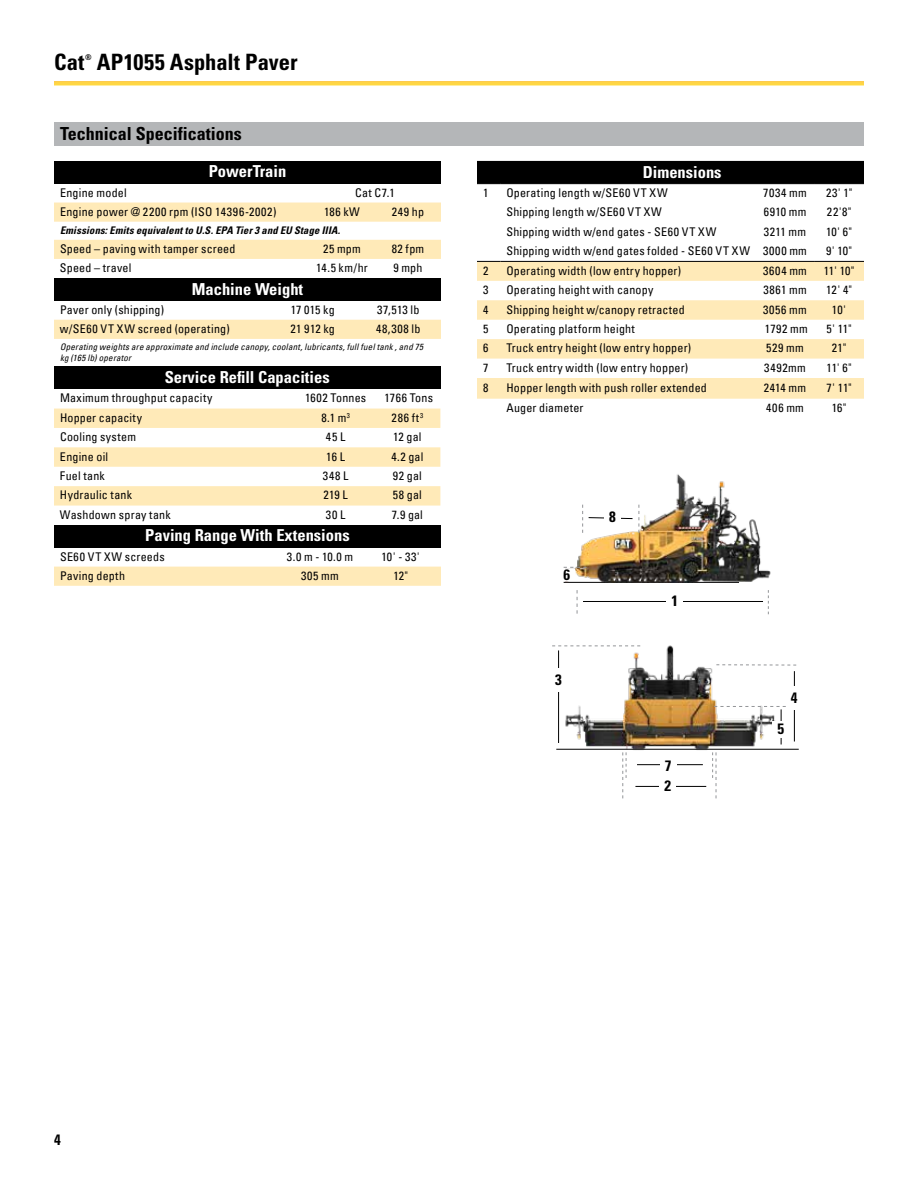
<style>
.page{position:relative;width:918px;height:1188px;background:#fff}
.page>*{position:absolute;margin:0;border:0;box-sizing:border-box;transform-origin:0 0}
.t1{font:700 condensed 22.5px "Univers LT Std";color:#000}
.t2{font:700 condensed 18px "Univers LT Std";color:#000}
.t3{font:700 condensed 16.5px "Univers LT Std";color:#fff}
.t4{font:700 condensed 15px "Univers LT Std";color:#000}
.t5{font:700 condensed 15px "Univers LT Std";color:#000}
.t6{font:condensed 12px "Univers LT";letter-spacing:.02em;color:#000}
.t7{font:italic 700 condensed 10.5px "Univers LT Std";letter-spacing:.02em;color:#000}
.t8{font:italic condensed 9px/10.8px "Univers LT";letter-spacing:.025em;color:#000}
.t9{font:700 condensed 7.8px "Univers LT Std";color:#000}
</style>
<div class="page">
<div style="left:54px;top:161px;width:387px;height:22px;background:#000"></div>
<svg style="left:54px;top:203px;width:387px;height:56px"></svg>
<div style="left:54px;top:278px;width:387px;height:23px;background:#000"></div>
<div style="left:54px;top:320px;width:387px;height:19px;background:#ffeab8"></div>
<div style="left:54px;top:367px;width:386px;height:22px;background:#000"></div>
<svg style="left:54px;top:409px;width:386px;height:97px"></svg>
<div style="left:54px;top:525px;width:387px;height:22px;background:#000"></div>
<div style="left:54px;top:567px;width:387px;height:19px;background:#ffeab8"></div>
<svg style="left:477px;top:262px;width:387px;height:137px;fill:#ffeab8"></svg>
<div style="left:477px;top:161px;width:387px;height:23px;background:#000"></div>
<hr style="left:500px;top:183px;width:256px;height:1px;background:#000">
<hr style="left:756px;top:183px;width:58px;height:1px;background:#000">
<hr style="left:814px;top:183px;width:50px;height:1px;background:#000">
<svg style="left:477px;top:261px;width:23px;height:1px"></svg>
<hr style="left:500px;top:261px;width:256px;height:1px;background:#000">
<hr style="left:756px;top:261px;width:58px;height:1px;background:#000">
<hr style="left:814px;top:261px;width:50px;height:1px;background:#000">
<div style="left:54px;top:122px;width:810px;height:24px;background:#b4b6b8"></div>
<img style="left:562px;top:645px;width:222px;height:104px">
<hr style="left:556px;top:749px;width:243px;height:1px;background:#000">
<hr style="left:583px;top:601px;width:180px;height:1px;background:#000">
<div style="left:666px;top:595px;width:17px;height:17px;background:#fff"></div>
<hr style="left:564px;top:582px;width:175px;height:1px;background:#000">
<img style="left:565px;top:474px;width:206px;height:108px">
<hr style="left:635px;top:786px;width:71px;height:1px;background:#000">
<div style="left:660px;top:780px;width:16px;height:16px;background:#fff"></div>
<hr style="left:637px;top:764px;width:66px;height:1px;background:#000">
<div style="left:660px;top:760px;width:17px;height:16px;background:#fff"></div>
<div style="left:559px;top:569px;width:16px;height:12px;background:#fff"></div>
<svg style="left:552px;top:646px;width:88px;height:1px"></svg>
<svg style="left:716px;top:664px;width:80px;height:1px"></svg>
<hr style="left:558px;top:650px;width:1px;height:93px;background:#000">
<div style="left:550px;top:668px;width:17px;height:24px;background:#fff"></div>
<svg style="left:714px;top:706px;width:72px;height:1px"></svg>
<hr style="left:794px;top:671px;width:1px;height:71px;background:#000">
<div style="left:786px;top:686px;width:16px;height:23px;background:#fff"></div>
<svg style="left:622px;top:752px;width:5px;height:46px"></svg>
<svg style="left:712px;top:752px;width:5px;height:46px"></svg>
<hr style="left:781px;top:709px;width:1px;height:36px;background:#000">
<svg style="left:582px;top:505px;width:51px;height:28px"></svg>
<svg style="left:639px;top:505px;width:1px;height:28px"></svg>
<svg style="left:577px;top:590px;width:1px;height:24px"></svg>
<svg style="left:768px;top:590px;width:1px;height:24px"></svg>
<svg style="left:564px;top:567px;width:23px;height:1px"></svg>
<div style="left:772px;top:722px;width:17px;height:16px;background:#fff"></div>
<h1 class="t1" style="left:54px;top:48px;width:32px">Cat</h1>
<p class="t9" style="left:85px;top:52px;width:8px">®</p>
<h1 class="t1" style="left:97px;top:48px;width:202px">AP1055 Asphalt Paver</h1>
<h2 class="t2" style="left:60px;top:122px;width:183px">Technical Specifications</h2>
<h3 class="t3" style="left:209px;top:161px;width:79px">PowerTrain</h3>
<p class="t6" style="left:60px;top:185px;width:68px">Engine model</p>
<p class="t6" style="left:355px;top:185px;width:41px">Cat C7.1</p>
<p class="t6" style="left:60px;top:204px;width:218px">Engine power @ 2200 rpm (ISO 14396-2002)</p>
<p class="t6" style="left:324px;top:204px;width:37px">186 kW</p>
<p class="t6" style="left:392px;top:204px;width:34px">249 hp</p>
<p class="t7" style="left:60px;top:224px;width:282px">Emissions: Emits equivalent to U.S. EPA Tier 3 and EU Stage IIIA.</p>
<p class="t6" style="left:60px;top:241px;width:177px">Speed – paving with tamper screed</p>
<p class="t6" style="left:323px;top:241px;width:39px">25 mpm</p>
<p class="t6" style="left:392px;top:241px;width:34px">82 fpm</p>
<p class="t6" style="left:60px;top:260px;width:73px">Speed – travel</p>
<p class="t6" style="left:316px;top:260px;width:53px">14.5 km/hr</p>
<p class="t6" style="left:393px;top:260px;width:31px">9 mph</p>
<h3 class="t3" style="left:192px;top:279px;width:113px">Machine Weight</h3>
<p class="t6" style="left:60px;top:302px;width:106px">Paver only (shipping)</p>
<p class="t6" style="left:291px;top:302px;width:45px">17 015 kg</p>
<p class="t6" style="left:377px;top:302px;width:44px">37,513 lb</p>
<p class="t6" style="left:60px;top:321px;width:171px">w/SE60 VT XW screed (operating)</p>
<p class="t6" style="left:291px;top:321px;width:46px">21 912 kg</p>
<p class="t6" style="left:376px;top:321px;width:46px">48,308 lb</p>
<p class="t8" style="left:60px;top:341px;width:365px">Operating weights are approximate and include canopy, coolant, lubricants, full fuel tank , and 75 kg (165 lb) operator</p>
<h3 class="t3" style="left:165px;top:367px;width:167px">Service Refill Capacities</h3>
<p class="t6" style="left:60px;top:391px;width:154px">Maximum throughput capacity</p>
<p class="t6" style="left:305px;top:391px;width:63px">1602 Tonnes</p>
<p class="t6" style="left:384px;top:391px;width:50px">1766 Tons</p>
<p class="t6" style="left:60px;top:410px;width:84px">Hopper capacity</p>
<p class="t6" style="left:321px;top:410px;width:30px">8.1 m<sup>3</sup></p>
<p class="t6" style="left:392px;top:410px;width:33px">286 ft<sup>3</sup></p>
<p class="t6" style="left:60px;top:429px;width:78px">Cooling system</p>
<p class="t6" style="left:326px;top:429px;width:21px">45 L</p>
<p class="t6" style="left:393px;top:429px;width:30px">12 gal</p>
<p class="t6" style="left:60px;top:449px;width:50px">Engine oil</p>
<p class="t6" style="left:326px;top:449px;width:20px">16 L</p>
<p class="t6" style="left:391px;top:449px;width:34px">4.2 gal</p>
<p class="t6" style="left:60px;top:468px;width:46px">Fuel tank</p>
<p class="t6" style="left:323px;top:468px;width:27px">348 L</p>
<p class="t6" style="left:393px;top:468px;width:30px">92 gal</p>
<p class="t6" style="left:60px;top:488px;width:74px">Hydraulic tank</p>
<p class="t6" style="left:323px;top:488px;width:26px">219 L</p>
<p class="t6" style="left:393px;top:488px;width:30px">58 gal</p>
<p class="t6" style="left:60px;top:507px;width:112px">Washdown spray tank</p>
<p class="t6" style="left:326px;top:507px;width:21px">30 L</p>
<p class="t6" style="left:392px;top:507px;width:33px">7.9 gal</p>
<h3 class="t3" style="left:145px;top:525px;width:206px">Paving Range With Extensions</h3>
<p class="t6" style="left:60px;top:549px;width:106px">SE60 VT XW screeds</p>
<p class="t6" style="left:287px;top:549px;width:68px">3.0 m - 10.0 m</p>
<p class="t6" style="left:382px;top:549px;width:40px">10' - 33'</p>
<p class="t6" style="left:60px;top:568px;width:67px">Paving depth</p>
<p class="t6" style="left:301px;top:568px;width:39px">305 mm</p>
<p class="t6" style="left:393px;top:568px;width:16px">12"</p>
<h3 class="t3" style="left:643px;top:162px;width:80px">Dimensions</h3>
<p class="t6" style="left:483px;top:185px;width:7px">1</p>
<p class="t6" style="left:506px;top:185px;width:163px">Operating length w/SE60 VT XW</p>
<p class="t6" style="left:763px;top:185px;width:45px">7034 mm</p>
<p class="t6" style="left:826px;top:185px;width:27px">23' 1"</p>
<p class="t6" style="left:506px;top:205px;width:157px">Shipping length w/SE60 VT XW</p>
<p class="t6" style="left:764px;top:205px;width:44px">6910 mm</p>
<p class="t6" style="left:827px;top:205px;width:26px">22'8"</p>
<p class="t6" style="left:506px;top:224px;width:211px">Shipping width w/end gates - SE60 VT XW</p>
<p class="t6" style="left:764px;top:224px;width:44px">3211 mm</p>
<p class="t6" style="left:826px;top:224px;width:27px">10' 6"</p>
<p class="t6" style="left:506px;top:243px;width:302px">Shipping width w/end gates folded - SE60 VT XW 3000 mm</p>
<p class="t6" style="left:826px;top:243px;width:27px">9' 10"</p>
<p class="t6" style="left:483px;top:263px;width:7px">2</p>
<p class="t6" style="left:506px;top:263px;width:176px">Operating width (low entry hopper)</p>
<p class="t6" style="left:763px;top:263px;width:45px">3604 mm</p>
<p class="t6" style="left:824px;top:263px;width:32px">11' 10"</p>
<p class="t6" style="left:483px;top:282px;width:7px">3</p>
<p class="t6" style="left:506px;top:282px;width:148px">Operating height with canopy</p>
<p class="t6" style="left:763px;top:282px;width:45px">3861 mm</p>
<p class="t6" style="left:826px;top:282px;width:27px">12' 4"</p>
<p class="t6" style="left:483px;top:302px;width:7px">4</p>
<p class="t6" style="left:506px;top:302px;width:180px">Shipping height w/canopy retracted</p>
<p class="t6" style="left:763px;top:302px;width:45px">3056 mm</p>
<p class="t6" style="left:832px;top:302px;width:16px">10'</p>
<p class="t6" style="left:483px;top:321px;width:7px">5</p>
<p class="t6" style="left:506px;top:321px;width:130px">Operating platform height</p>
<p class="t6" style="left:765px;top:321px;width:44px">1792 mm</p>
<p class="t6" style="left:827px;top:321px;width:26px">5' 11"</p>
<p class="t6" style="left:483px;top:341px;width:7px">6</p>
<p class="t6" style="left:506px;top:341px;width:186px">Truck entry height (low entry hopper)</p>
<p class="t6" style="left:766px;top:341px;width:39px">529 mm</p>
<p class="t6" style="left:832px;top:341px;width:16px">21"</p>
<p class="t6" style="left:483px;top:360px;width:7px">7</p>
<p class="t6" style="left:506px;top:360px;width:183px">Truck entry width (low entry hopper)</p>
<p class="t6" style="left:764px;top:360px;width:43px">3492mm</p>
<p class="t6" style="left:827px;top:360px;width:26px">11' 6"</p>
<p class="t6" style="left:483px;top:380px;width:7px">8</p>
<p class="t6" style="left:506px;top:380px;width:202px">Hopper length with push roller extended</p>
<p class="t6" style="left:764px;top:380px;width:44px">2414 mm</p>
<p class="t6" style="left:827px;top:380px;width:26px">7' 11"</p>
<p class="t6" style="left:506px;top:400px;width:79px">Auger diameter</p>
<p class="t6" style="left:766px;top:400px;width:39px">406 mm</p>
<p class="t6" style="left:832px;top:400px;width:16px">16"</p>
<p class="t4" style="left:564px;top:566px;width:8px">6</p>
<p class="t4" style="left:555px;top:670px;width:8px">3</p>
<p class="t4" style="left:609px;top:507px;width:8px">8</p>
<p class="t4" style="left:671px;top:591px;width:8px">1</p>
<p class="t4" style="left:665px;top:756px;width:8px">7</p>
<p class="t4" style="left:665px;top:776px;width:8px">2</p>
<p class="t4" style="left:791px;top:688px;width:8px">4</p>
<p class="t4" style="left:777px;top:719px;width:8px">5</p>
<p class="t5" style="left:54px;top:1130px;width:8px">4</p>
</div>
